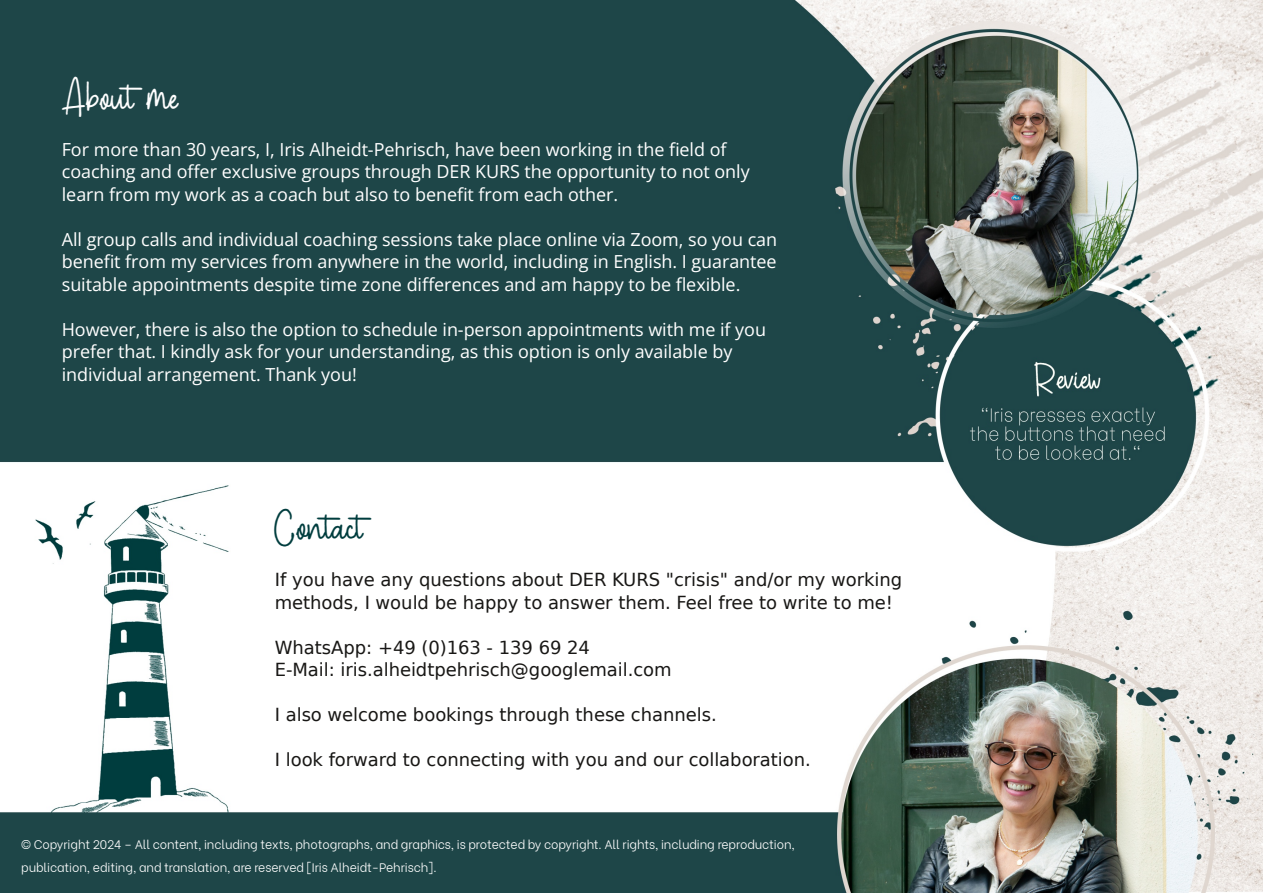
<style>
.page{position:relative;width:1263px;height:893px;background:#fff}
.page>*{position:absolute;margin:0;border:0;box-sizing:border-box;transform-origin:0 0}
.t1{font:45px "Dufanthe";color:#fff}
.t2{font:45px "Dufanthe";color:#003d3e}
.t3{font:18px/22.5px "Open Sans";letter-spacing:-.005em;color:#fff}
.t4{font:18px/22.5px "DejaVu Sans";letter-spacing:-.005em;color:#181715}
.t5{font:300 12.3px/22.5px "Be Vietnam";letter-spacing:-.005em;color:#fff}
</style>
<div class="page">
<img style="left:0;top:0;width:1263px;height:893px">
<h1 class="t1" style="left:62px;top:75px;width:117px">About me</h1>
<p class="t3" style="left:62px;top:137px;width:689px">For more than 30 years, I, Iris Alheidt-Pehrisch, have been working in the field of coaching and offer exclusive groups through DER KURS the opportunity to not only learn from my work as a coach but also to benefit from each other.</p>
<p class="t3" style="left:62px;top:227px;width:717px;text-align:justify">All group calls and individual coaching sessions take place online via Zoom, so you can benefit from my services from anywhere in the world, including in English. I guarantee suitable appointments despite time zone differences and am happy to be flexible.</p>
<p class="t3" style="left:62px;top:317px;width:706px">However, there is also the option to schedule in-person appointments with me if you prefer that. I kindly ask for your understanding, as this option is only available by individual arrangement. Thank you!</p>
<h1 class="t2" style="left:273px;top:505px;width:90px">Contact</h1>
<p class="t4" style="left:275px;top:569px;width:629px">If you have any questions about DER KURS "crisis" and/or my working methods, I would be happy to answer them. Feel free to write to me!</p>
<p class="t4" style="left:275px;top:636px;width:398px">WhatsApp: +49 (0)163 - 139 69 24<br>E-Mail: iris.alheidtpehrisch@googlemail.com</p>
<p class="t4" style="left:275px;top:704px;width:443px">I also welcome bookings through these channels.</p>
<p class="t4" style="left:275px;top:749px;width:538px">I look forward to connecting with you and our collaboration.</p>
<p class="t5" style="left:21px;top:832px;width:775px">© Copyright 2024 – All content, including texts, photographs, and graphics, is protected by copyright. All rights, including reproduction, publication, editing, and translation, are reserved [Iris Alheidt-Pehrisch].</p>
</div>
